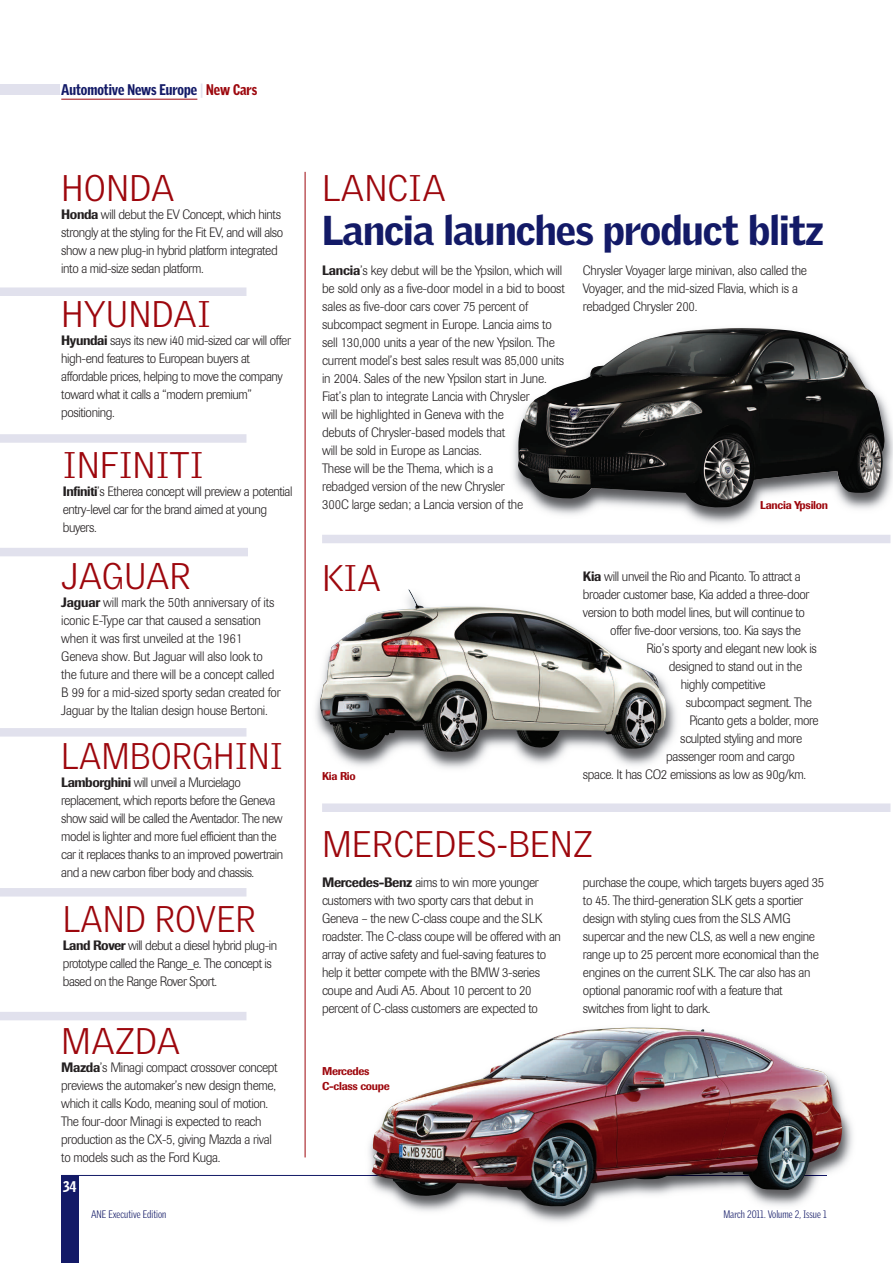
<style>
.page{position:relative;width:893px;height:1263px;background:#fff}
.page>*{position:absolute;margin:0;border:0;box-sizing:border-box;transform-origin:0 0}
.t1{font:900 40.5px "Griffith Gothic";letter-spacing:-.02em;color:#131a67}
.t2{font:300 36px "Griffith Gothic";color:#9d070d}
.t3{font:300 36px "Griffith Gothic";color:#9d070d;scale:.95 1}
.t4{font:900 15px "Griffith Gothic Cond";color:#131a67}
.t5{font:900 15px "Griffith Gothic Cond";color:#fff}
.t6{font:300 13.5px/18px "Imago";letter-spacing:-.025em;color:#231f20;scale:.95 1}
.t7{font:500 11.25px/15px "Imago";letter-spacing:-.025em;color:#9d070d;scale:.95 1}
.t8{font:300 10.5px "Griffith Gothic Cond";color:#131a67}
.s1{color:#e1e1ed}
.s2{color:#9d070d}
.s3{font-weight:500}
</style>
<div class="page">
<img style="left:304px;top:580px;width:372px;height:243px">
<img style="left:320px;top:589px;width:346px;height:163px">
<hr style="left:61px;top:1175px;width:766px;height:1px;background:#131a67">
<div style="left:0;top:434px;width:246px;height:9px;background:#e1e1ed"></div>
<div style="left:0;top:728px;width:246px;height:8px;background:#e1e1ed"></div>
<img style="left:513px;top:404px;width:380px;height:139px">
<img style="left:518px;top:328px;width:367px;height:180px">
<img style="left:369px;top:1102px;width:484px;height:120px">
<img style="left:372px;top:1027px;width:470px;height:179px">
<hr style="left:61px;top:99px;width:136px;height:1px;background:#9d070d">
<div style="left:0;top:84px;width:59px;height:10px;background:#e1e1ed"></div>
<hr style="left:305px;top:172px;width:1px;height:985px;background:#9d070d">
<div style="left:322px;top:535px;width:568px;height:8px;background:#e1e1ed"></div>
<div style="left:322px;top:803px;width:568px;height:9px;background:#e1e1ed"></div>
<div style="left:0;top:1012px;width:246px;height:8px;background:#e1e1ed"></div>
<div style="left:61px;top:1175px;width:17px;height:88px;background:#131a67"></div>
<div style="left:0;top:287px;width:246px;height:9px;background:#e1e1ed"></div>
<div style="left:0;top:548px;width:248px;height:8px;background:#e1e1ed"></div>
<div style="left:0;top:888px;width:246px;height:8px;background:#e1e1ed"></div>
<p class="t4" style="left:61px;top:81px;width:197px">Automotive News Europe <span class="s1">|</span> <span class="s2">New Cars</span></p>
<h2 class="t2" style="left:61px;top:167px;width:115px">HONDA</h2>
<p class="t6" style="left:61px;top:206px;width:235px"><span class="s3">Honda</span> will debut the EV Concept, which hints strongly at the styling for the Fit EV, and will also show a new plug-in hybrid platform integrated into a mid-size sedan platform.</p>
<h2 class="t2" style="left:61px;top:294px;width:151px">HYUNDAI</h2>
<p class="t6" style="left:61px;top:333px;width:243px"><span class="s3">Hyundai</span> says its new i40 mid-sized car will offer high-end features to European buyers at affordable prices, helping to move the company toward what it calls a “modern premium” positioning.</p>
<h2 class="t2" style="left:63px;top:444px;width:142px">INFINITI</h2>
<p class="t6" style="left:63px;top:484px;width:243px"><span class="s3">Infiniti</span>’s Etherea concept will preview a potential entry-level car for the brand aimed at young buyers.</p>
<h2 class="t2" style="left:61px;top:556px;width:131px">JAGUAR</h2>
<p class="t6" style="left:61px;top:595px;width:233px"><span class="s3">Jaguar</span> will mark the 50th anniversary of its iconic E-Type car that caused a sensation when it was first unveiled at the 1961<br>Geneva show. But Jaguar will also look to the future and there will be a concept called B 99 for a mid-sized sporty sedan created for Jaguar by the Italian design house Bertoni.</p>
<h2 class="t3" style="left:61px;top:736px;width:235px">LAMBORGHINI</h2>
<p class="t6" style="left:61px;top:775px;width:235px"><span class="s3">Lamborghini</span> will unveil a Murcielago replacement, which reports before the Geneva show said will be called the Aventador. The new model is lighter and more fuel efficient than the car it replaces thanks to an improved powertrain and a new carbon fiber body and chassis.</p>
<h2 class="t3" style="left:63px;top:899px;width:205px">LAND ROVER</h2>
<p class="t6" style="left:63px;top:938px;width:227px"><span class="s3">Land Rover</span> will debut a diesel hybrid plug-in prototype called the Range_e. The concept is based on the Range Rover Sport.</p>
<h2 class="t2" style="left:61px;top:1020px;width:121px">MAZDA</h2>
<p class="t6" style="left:61px;top:1059px;width:229px"><span class="s3">Mazda</span>’s Minagi compact crossover concept previews the automaker’s new design theme, which it calls Kodo, meaning soul of motion.<br>The four-door Minagi is expected to reach production as the CX-5, giving Mazda a rival to models such as the Ford Kuga.</p>
<p class="t5" style="left:63px;top:1178px;width:15px">34</p>
<h2 class="t2" style="left:322px;top:167px;width:125px">LANCIA</h2>
<h1 class="t1" style="left:322px;top:207px;width:503px">Lancia launches product blitz</h1>
<p class="t6" style="left:322px;top:263px;width:257px"><span class="s3">Lancia</span>’s key debut will be the Ypsilon, which will be sold only as a five-door model in a bid to boost sales as five-door cars cover 75 percent of subcompact segment in Europe. Lancia aims to sell 130,000 units a year of the new Ypsilon. The current model’s best sales result was 85,000 units in 2004. Sales of the new Ypsilon start in June.<br>Fiat’s plan to integrate Lancia with Chrysler<br>will be highlighted in Geneva with the<br>debuts of Chrysler-based models that<br>will be sold in Europe as Lancias.<br>These will be the Thema, which is a<br>rebadged version of the new Chrysler<br>300C large sedan; a Lancia version of the</p>
<p class="t6" style="left:583px;top:263px;width:237px">Chrysler Voyager large minivan, also called the<br>Voyager, and the mid-sized Flavia, which is a rebadged Chrysler 200.</p>
<p class="t7" style="left:760px;top:498px;width:73px">Lancia Ypsilon</p>
<h2 class="t2" style="left:322px;top:558px;width:61px">KIA</h2>
<p class="t7" style="left:322px;top:769px;width:37px">Kia Rio</p>
<p class="t6" style="left:583px;top:569px;width:231px"><span class="s3">Kia</span> will unveil the Rio and Picanto. To attract a</p>
<p class="t6" style="left:583px;top:587px;width:240px">broader customer base, Kia added a three-door</p>
<p class="t6" style="left:583px;top:605px;width:235px">version to both model lines, but will continue to</p>
<p class="t6" style="left:610px;top:623px;width:202px">offer five-door versions, too. Kia says the</p>
<p class="t6" style="left:646px;top:641px;width:181px">Rio’s sporty and elegant new look is</p>
<p class="t6" style="left:669px;top:659px;width:142px">designed to stand out in the</p>
<p class="t6" style="left:681px;top:677px;width:91px">highly competitive</p>
<p class="t6" style="left:686px;top:695px;width:134px">subcompact segment. The</p>
<p class="t6" style="left:689px;top:713px;width:138px">Picanto gets a bolder, more</p>
<p class="t6" style="left:680px;top:731px;width:130px">sculpted styling and more</p>
<p class="t6" style="left:666px;top:749px;width:137px">passenger room and cargo</p>
<p class="t6" style="left:583px;top:767px;width:236px">space. It has CO2 emissions as low as 90g/km.</p>
<h2 class="t2" style="left:322px;top:824px;width:272px">MERCEDES-BENZ</h2>
<p class="t6" style="left:322px;top:875px;width:253px"><span class="s3">Mercedes-Benz</span> aims to win more younger customers with two sporty cars that debut in Geneva – the new C-class coupe and the SLK roadster. The C-class coupe will be offered with an array of active safety and fuel-saving features to help it better compete with the BMW 3-series coupe and Audi A5. About 10 percent to 20 percent of C-class customers are expected to</p>
<p class="t6" style="left:583px;top:875px;width:256px">purchase the coupe, which targets buyers aged 35 to 45. The third-generation SLK gets a sportier design with styling cues from the SLS AMG supercar and the new CLS, as well a new engine range up to 25 percent more economical than the engines on the current SLK. The car also has an optional panoramic roof with a feature that switches from light to dark.</p>
<p class="t7" style="left:322px;top:1064px;width:73px">Mercedes<br>C-class coupe</p>
<p class="t8" style="left:91px;top:1208px;width:77px">ANE Executive Edition</p>
<p class="t8" style="left:723px;top:1208px;width:105px">March 2011. Volume 2, Issue 1</p>
</div>
